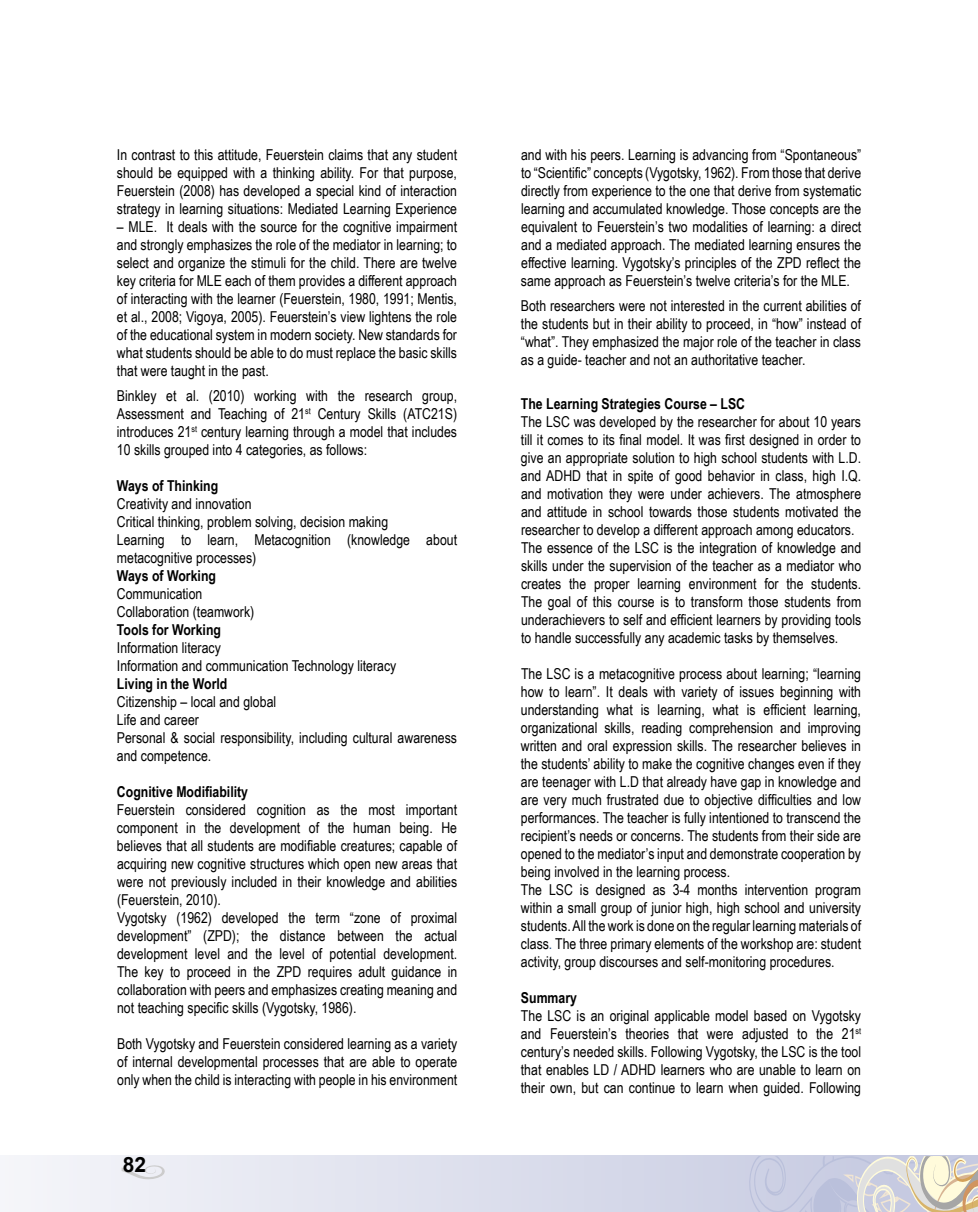
<style>
.page{position:relative;width:978px;height:1212px;background:#fff}
.page>*{position:absolute;margin:0;border:0;box-sizing:border-box;transform-origin:0 0}
.t1{font:700 21px "Arial";color:#000}
.t2{font:15px/18px "Arial Narrow";color:#000;text-align:justify}
.t3{font:700 15px "Arial Narrow";color:#000}
.s1{color:#1f497d}
</style>
<div class="page">
<svg style="left:14px;top:1155px;width:734px;height:57px;fill:#e1e3ef"></svg>
<svg style="left:748px;top:1155px;width:230px;height:57px;background:#d1d1d7"></svg>
<svg style="left:122px;top:1165px;width:44px;height:15px"></svg>
<p class="t2" style="left:117px;top:145px;width:342px">In contrast to this attitude, Feuerstein claims that any student should be equipped with a thinking ability. For that purpose, Feuerstein (2008) has developed a special kind of interaction strategy in learning situations: Mediated Learning Experience</p>
<p class="t2" style="left:117px;top:217px;width:342px">– MLE. It deals with the source for the cognitive impairment and strongly emphasizes the role of the mediator in learning; to select and organize the stimuli for the child. There are twelve key criteria for MLE each of them provides a different approach of interacting with the learner (Feuerstein, 1980, 1991; Mentis, et al., 2008; Vigoya, 2005). Feuerstein’s view lightens the role of the educational system in modern society. New standards for what students should be able to do must replace the basic skills that were taught in the past.</p>
<p class="t2" style="left:117px;top:386px;width:342px">Binkley et al. (2010) working with the research group, Assessment and Teaching of 21<sup>st</sup> Century Skills (ATC21S) introduces 21<sup>st</sup> century learning through a model that includes 10 skills grouped into 4 categories, as follows:</p>
<p class="t3" style="left:117px;top:475px;width:103px">Ways of Thinking</p>
<p class="t2" style="left:117px;top:494px;width:342px;text-align:left">Creativity and innovation<br>Critical thinking, problem solving, decision making<br>Learning to learn, Metacognition (knowledge about metacognitive processes)</p>
<p class="t3" style="left:117px;top:565px;width:101px">Ways of Working</p>
<p class="t2" style="left:117px;top:584px;width:139px">Communication<br>Collaboration (teamwork)</p>
<p class="t3" style="left:117px;top:619px;width:106px">Tools for Working</p>
<p class="t2" style="left:117px;top:638px;width:281px">Information literacy<br>Information and communication Technology literacy</p>
<p class="t3" style="left:117px;top:673px;width:112px">Living in the World</p>
<p class="t2" style="left:117px;top:692px;width:342px;text-align:left">Citizenship – local and global<br>Life and career<br>Personal &amp; social responsibility, including cultural awareness and competence.</p>
<p class="t3" style="left:117px;top:781px;width:133px">Cognitive Modifiability</p>
<p class="t2" style="left:117px;top:800px;width:342px;text-align:left">Feuerstein considered cognition as the most important component in the development of the human being. He believes that all students are modifiable creatures; capable of acquiring new cognitive structures which open new areas that were not previously included in their knowledge and abilities (Feuerstein, 2010).<br>Vygotsky (1962) developed the term “zone of proximal development” (ZPD); the distance between the actual development level and the level of potential development.<br>The key to proceed in the ZPD requires adult guidance in collaboration with peers and emphasizes creating meaning and not teaching specific skills (Vygotsky, 1986).</p>
<p class="t2" style="left:117px;top:1034px;width:342px">Both Vygotsky and Feuerstein considered learning as a variety of internal developmental processes that are able to operate only when the child is interacting with people in his environment</p>
<h1 class="t1" style="left:123px;top:1150px;width:25px">82</h1>
<p class="t2" style="left:521px;top:145px;width:342px">and with his peers. Learning is advancing from “Spontaneous” to “Scientific” concepts (Vygotsky, 1962). From those that derive directly from experience to the one that derive from systematic learning and accumulated knowledge. Those concepts are the equivalent to Feuerstein’s two modalities of learning: a direct and a mediated approach. The mediated learning ensures the effective learning. Vygotsky’s principles of the ZPD reflect the same approach as Feuerstein’s twelve criteria’s for the MLE.</p>
<p class="t2" style="left:521px;top:296px;width:342px">Both researchers were not interested in the current abilities of the students but in their ability to proceed, in “how” instead of “what”. They emphasized the major role of the teacher in class as a guide- teacher and not an authoritative teacher.</p>
<p class="t3" style="left:521px;top:392px;width:226px">The Learning Strategies Course – LSC</p>
<p class="t2" style="left:521px;top:412px;width:342px;text-align:left">The LSC was developed by the researcher for about 10 years till it comes to its final model. It was first designed in order to give an appropriate solution to high school students with L.D. and ADHD that in spite of good behavior in class, high I.Q. and motivation they were under achievers. The atmosphere and attitude in school towards those students motivated the researcher to develop a different approach among educators.<br>The essence of the LSC is the integration of knowledge and skills under the supervision of the teacher as a mediator who creates the proper learning environment for the students.<br>The goal of this course is to transform those students from underachievers to self and efficient learners by providing tools to handle successfully any academic tasks by themselves.</p>
<p class="t2" style="left:521px;top:664px;width:342px;text-align:left">The LSC is a metacognitive process about learning; “learning how to learn”. It deals with variety of issues beginning with understanding what is learning, what is efficient learning, organizational skills, reading comprehension and improving written and oral expression skills. The researcher believes in the students’ ability to make the cognitive changes even if they are teenager with L.D that already have gap in knowledge and are very much frustrated due to objective difficulties and low performances. The teacher is fully intentioned to transcend the recipient’s needs or concerns. The students from their side are opened to the mediator’s input and demonstrate cooperation by being involved in the learning process.<br>The LSC is designed as 3-4 months intervention program within a small group of junior high, high school and university students. All the work is done on the regular learningmaterials of class<span class="s1">.</span> The three primary elements of the workshop are: student activity, group discourses and self-monitoring procedures.</p>
<p class="t3" style="left:521px;top:986px;width:58px">Summary</p>
<p class="t2" style="left:521px;top:1006px;width:342px">The LSC is an original applicable model based on Vygotsky and Feuerstein’s theories that were adjusted to the 21<sup>st </sup>century’s needed skills. Following Vygotsky, the LSC is the tool that enables LD / ADHD learners who are unable to learn on their own, but can continue to learn when guided. Following</p>
</div>
